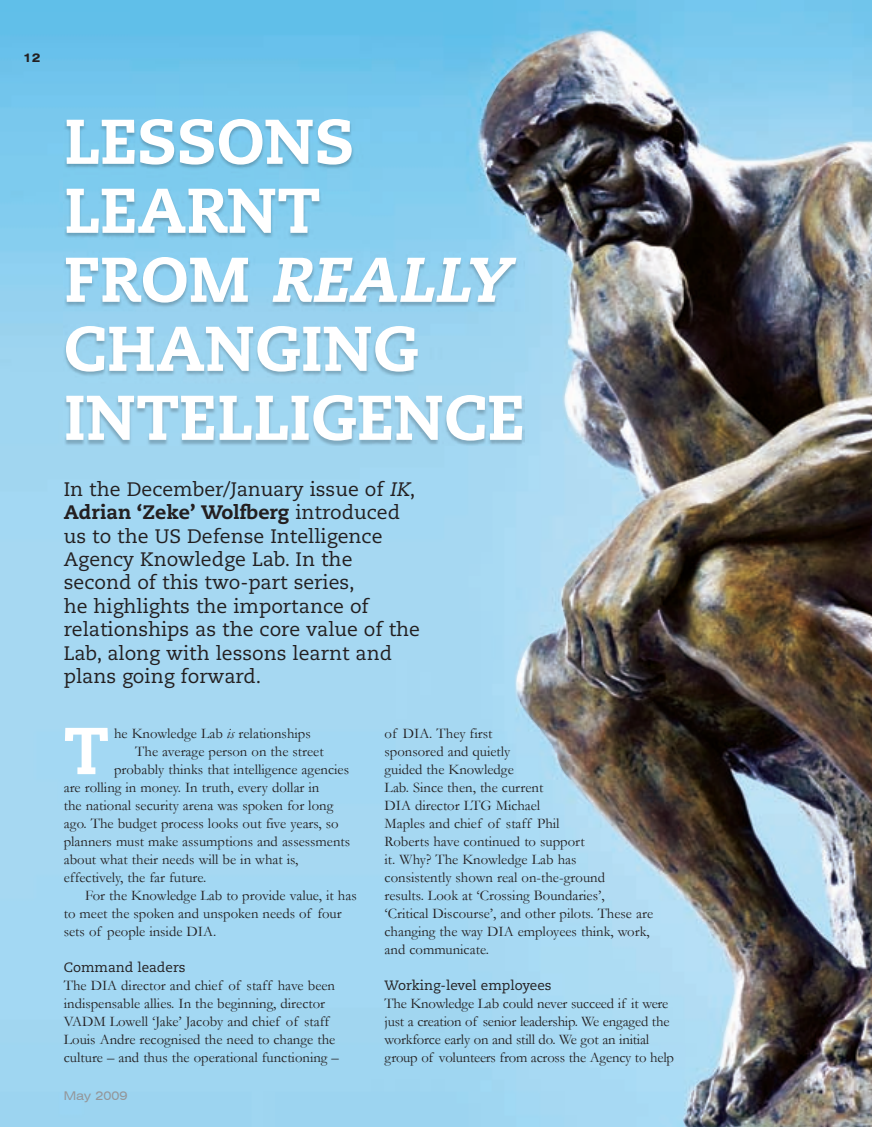
<style>
.page{position:relative;width:872px;height:1127px;background:#fff}
.page>*{position:absolute;margin:0;border:0;box-sizing:border-box;transform-origin:0 0}
.t1{font:800 66.15px "Caecilia";color:#fff}
.t2{font:800 63px/69px "Caecilia";color:#fff}
.t3{font:19.5px/23.4px "Caecilia";color:#231f20}
.t4{font:14.7px/18px "Garamond";color:#231f20}
.t5{font:13.5px "Caecilia";color:#231f20}
.t6{font:expanded 12px "Swiss 721 BT";color:#939598}
.t7{font:700 expanded 12px "Swiss 721 BT";color:#231f20}
.s1{font-style:italic}
.s2{font-weight:800}
</style>
<div class="page">
<img style="left:0;top:0;width:872px;height:1127px">
<img style="left:63px;top:120px;width:461px;height:326px">
<p class="t7" style="left:23px;top:50px;width:19px">12</p>
<h2 class="t2" style="left:64px;top:113px;width:462px">LESSONS<br>LEARNT<br>FROM <span class="s1">REALLY<br></span>CHANGING<br>INTELLIGENCE</h2>
<p class="t3" style="left:64px;top:479px;width:358px">In the December/January issue of <span class="s1">IK</span>,<br><span class="s2">Adrian ‘Zeke’ Wolfberg</span> introduced us to the US Defense Intelligence<br>Agency Knowledge Lab. In the second of this two-part series,<br>he highlights the importance of relationships as the core value of the<br>Lab, along with lessons learnt and plans going forward.</p>
<h1 class="t1" style="left:64px;top:723px;width:47px">T</h1>
<p class="t4" style="left:114px;top:725px;width:198px">he Knowledge Lab <span class="s1">is</span> relationships</p>
<p class="t4" style="left:384px;top:725px;width:270px">of DIA. They first<br>sponsored and quietly<br>guided the Knowledge<br>Lab. Since then, the current<br>DIA director LTG Michael<br>Maples and chief of staff Phil<br>Roberts have continued to support<br>it. Why? The Knowledge Lab has<br>consistently shown real on-the-ground<br>results. Look at ‘Crossing Boundaries’,<br>‘Critical Discourse’, and other pilots. These are changing the way DIA employees think, work, and communicate.</p>
<p class="t5" style="left:384px;top:980px;width:169px">Working-level employees</p>
<p class="t4" style="left:384px;top:995px;width:291px">The Knowledge Lab could never succeed if it were just a creation of senior leadership. We engaged the workforce early on and still do. We got an initial group of volunteers from across the Agency to help</p>
<p class="t4" style="left:135px;top:743px;width:190px">The average person on the street</p>
<p class="t4" style="left:114px;top:761px;width:236px">probably thinks that intelligence agencies</p>
<p class="t4" style="left:64px;top:779px;width:257px">are rolling in money. In truth, every dollar in</p>
<p class="t4" style="left:64px;top:797px;width:271px">the national security arena was spoken for long</p>
<p class="t4" style="left:64px;top:815px;width:276px">ago. The budget process looks out five years, so</p>
<p class="t4" style="left:64px;top:833px;width:288px">planners must make assumptions and assessments</p>
<p class="t4" style="left:64px;top:851px;width:236px">about what their needs will be in what is,</p>
<p class="t4" style="left:64px;top:869px;width:144px">effectively, the far future.</p>
<p class="t4" style="left:85px;top:887px;width:273px">For the Knowledge Lab to provide value, it has</p>
<p class="t4" style="left:64px;top:905px;width:279px">to meet the spoken and unspoken needs of four</p>
<p class="t4" style="left:64px;top:923px;width:154px">sets of people inside DIA.</p>
<p class="t5" style="left:64px;top:962px;width:123px">Command leaders</p>
<p class="t4" style="left:64px;top:977px;width:276px">The DIA director and chief of staff have been indispensable allies. In the beginning, director VADM Lowell ‘Jake’ Jacoby and chief of staff Louis Andre recognised the need to change the culture – and thus the operational functioning –</p>
<p class="t6" style="left:64px;top:1088px;width:65px">May 2009</p>
</div>
